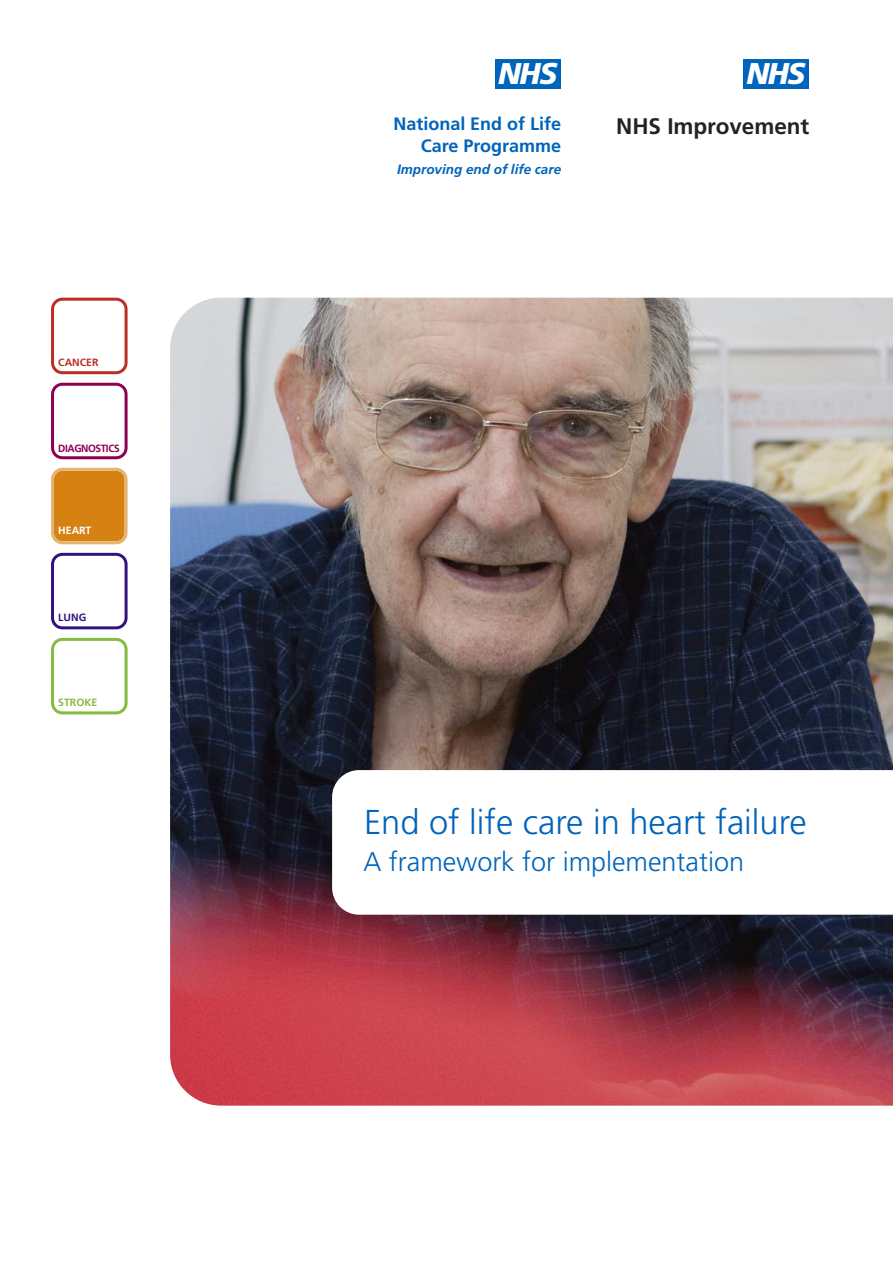
<style>
.page{position:relative;width:893px;height:1263px;background:#fff}
.page>*{position:absolute;margin:0;border:0;box-sizing:border-box;transform-origin:0 0}
.t1{font:300 34.5px "Frutiger";color:#0064ba}
.t2{font:italic 900 30px "Frutiger";letter-spacing:-.04em;color:#fff}
.t3{font:300 27px "Frutiger";color:#0064ba}
.t4{font:700 22.5px "Frutiger";color:#232324}
.t5{font:700 18px/21.6px "Frutiger";color:#0064ba;text-align:right}
.t6{font:italic 700 13.5px "Frutiger";color:#0064ba}
.t7{font:700 10.5px "Frutiger";letter-spacing:-.04em;color:#8e0050;scale:.96 1}
.t8{font:700 10.5px "Frutiger";color:#bc2e25}
.t9{font:700 10.5px "Frutiger";color:#85bc3f}
.t10{font:700 10.5px "Frutiger";color:#fff}
.t11{font:700 10.5px "Frutiger";color:#32137e}
</style>
<div class="page">
<img style="left:170px;top:298px;width:723px;height:808px">
<div style="left:743px;top:60px;width:65px;height:29px;background:#0064ba"></div>
<svg style="left:51px;top:553px;width:77px;height:76px"></svg>
<svg style="left:51px;top:298px;width:77px;height:76px"></svg>
<svg style="left:51px;top:468px;width:77px;height:76px;background:#d88c27"></svg>
<svg style="left:51px;top:383px;width:77px;height:76px"></svg>
<svg style="left:51px;top:638px;width:77px;height:76px"></svg>
<div style="left:495px;top:60px;width:65px;height:29px;background:#0064ba"></div>
<svg style="left:332px;top:770px;width:561px;height:145px"></svg>
<p class="t8" style="left:58px;top:358px;width:42px">CANCER</p>
<p class="t7" style="left:58px;top:444px;width:65px">DIAGNOSTICS</p>
<p class="t10" style="left:58px;top:526px;width:35px">HEART</p>
<p class="t11" style="left:58px;top:613px;width:29px">LUNG</p>
<p class="t9" style="left:58px;top:698px;width:41px">STROKE</p>
<h2 class="t2" style="left:498px;top:62px;width:61px">NHS</h2>
<p class="t5" style="left:393px;top:115px;width:169px">National End of Life<br>Care Programme</p>
<p class="t6" style="left:397px;top:164px;width:166px">Improving end of life care</p>
<h2 class="t2" style="left:746px;top:62px;width:61px">NHS</h2>
<p class="t4" style="left:616px;top:117px;width:195px">NHS Improvement</p>
<h1 class="t1" style="left:364px;top:808px;width:444px">End of life care in heart failure</h1>
<h3 class="t3" style="left:363px;top:850px;width:382px">A framework for implementation</h3>
</div>
